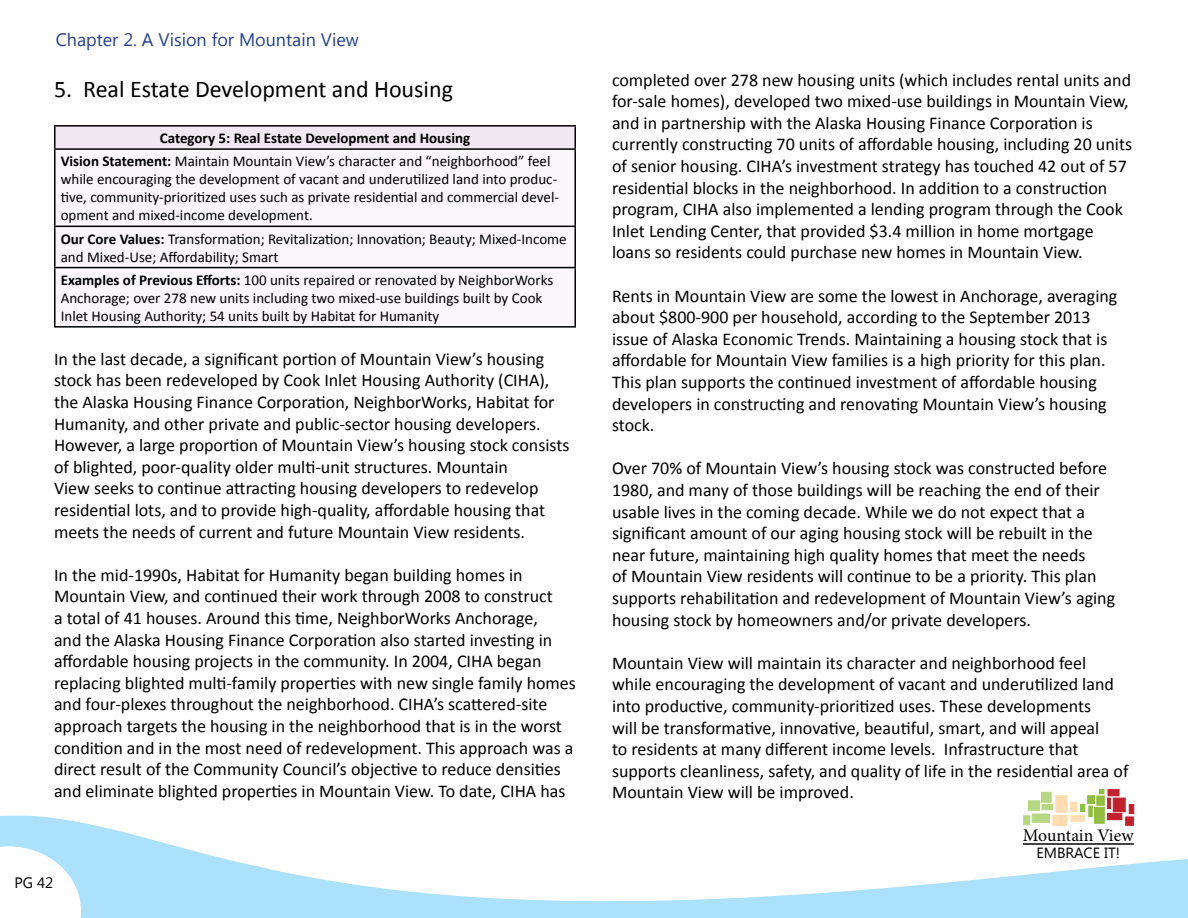
<style>
.page{position:relative;width:1188px;height:918px;background:#fff}
.page>*{position:absolute;margin:0;border:0;box-sizing:border-box;transform-origin:0 0}
.t1{font:24px "Calibri";color:#000}
.t2{font:18px/21.6px "Calibri";color:#000}
.t3{font:18px "Segoe UI";color:#25408f}
.t4{font:17.7px "Minion Pro";letter-spacing:-.005em;color:#000}
.t5{font:15px/18px "Calibri";color:#000}
.t6{font:700 15px/23.2px "Calibri";color:#000}
.t7{font:15px "Segoe UI";color:#000}
.t8{font:14.7px "Segoe UI";color:#000}
.s1{font-weight:400}
.s2{font-weight:700}
</style>
<div class="page">
<svg style="left:0;top:816px;width:217px;height:41px;fill:#abe1fa"></svg>
<svg style="left:81px;top:857px;width:1107px;height:61px;fill:#abe1fa"></svg>
<svg style="left:0;top:846px;width:81px;height:72px"></svg>
<div style="left:1041px;top:792px;width:10px;height:11px;background:#b7d882;border:1px solid #b7d882"></div>
<div style="left:1028px;top:801px;width:12px;height:9px;background:#b7d882"></div>
<div style="left:1042px;top:804px;width:11px;height:6px;background:#b7d882"></div>
<div style="left:1056px;top:795px;width:11px;height:18px;background:#ffddb1;border:1px solid #ffddb1"></div>
<div style="left:1053px;top:815px;width:14px;height:11px;background:#ffddb1"></div>
<div style="left:1032px;top:814px;width:18px;height:9px;background:#b7d882"></div>
<div style="left:1023px;top:816px;width:7px;height:9px;background:#b7d882;border:1px solid #b7d882"></div>
<div style="left:1070px;top:802px;width:7px;height:10px;background:#ffddb1"></div>
<div style="left:1071px;top:816px;width:14px;height:5px;background:#ffddb1"></div>
<div style="left:1080px;top:804px;width:5px;height:8px;background:#91be3e"></div>
<div style="left:1087px;top:795px;width:8px;height:9px;background:#91be3e;border:1px solid #91be3e"></div>
<svg style="left:1089px;top:806px;width:4px;height:11px"></svg>
<svg style="left:1099px;top:789px;width:5px;height:5px"></svg>
<div style="left:1097px;top:796px;width:8px;height:10px;background:#91be3e;border:1px solid #91be3e"></div>
<div style="left:1108px;top:789px;width:11px;height:7px;background:#c2202d;border:1px solid #c2202d"></div>
<svg style="left:1107px;top:798px;width:4px;height:11px"></svg>
<div style="left:1113px;top:798px;width:12px;height:14px;background:#c2202d;border:1px solid #c2202d"></div>
<svg style="left:1129px;top:804px;width:5px;height:10px"></svg>
<div style="left:1125px;top:817px;width:9px;height:9px;background:#c2202d;border:1px solid #c2202d"></div>
<div style="left:1107px;top:813px;width:15px;height:7px;background:#c2202d;border:1px solid #c2202d"></div>
<div style="left:1094px;top:807px;width:11px;height:16px;background:#91be3e;border:1px solid #91be3e"></div>
<hr style="left:1023px;top:843px;width:111px;height:2px;background:#000">
<div style="left:55px;top:126px;width:520px;height:23px;background:#f1e8f3"></div>
<svg style="left:56px;top:225px;width:518px;height:44px;fill:#faf6fa"></svg>
<hr style="left:54px;top:125px;width:522px;height:2px;background:#000">
<hr style="left:54px;top:127px;width:2px;height:21px;background:#000">
<hr style="left:574px;top:127px;width:2px;height:21px;background:#000">
<hr style="left:54px;top:148px;width:522px;height:2px;background:#000">
<hr style="left:54px;top:150px;width:2px;height:76px;background:#000">
<hr style="left:574px;top:150px;width:2px;height:76px;background:#000">
<hr style="left:54px;top:226px;width:522px;height:1px;background:#000">
<hr style="left:54px;top:227px;width:2px;height:40px;background:#000">
<hr style="left:574px;top:227px;width:2px;height:40px;background:#000">
<hr style="left:54px;top:267px;width:522px;height:1px;background:#000">
<hr style="left:54px;top:268px;width:2px;height:58px;background:#000">
<hr style="left:574px;top:268px;width:2px;height:58px;background:#000">
<hr style="left:54px;top:326px;width:522px;height:2px;background:#000">
<p class="t3" style="left:56px;top:28px;width:305px">Chapter 2. A Vision for Mountain View</p>
<h1 class="t1" style="left:54px;top:74px;width:401px">5. Real Estate Development and Housing</h1>
<p class="t6" style="left:61px;top:126px;width:491px;text-indent:99px">Category 5: Real Estate Development and Housing<br>Vision Statement: <span class="s1">Maintain Mountain View’s character and “neighborhood” feel</span></p>
<p class="t5" style="left:61px;top:170px;width:500px;text-align:justify">while encouraging the development of vacant and underutilized land into produc&shy;tive, community-prioritized uses such as private residential and commercial devel&shy;opment and mixed-income development.</p>
<p class="t5" style="left:61px;top:230px;width:508px"><span class="s2">Our Core Values:</span> Transformation; Revitalization; Innovation; Beauty; Mixed-Income and Mixed-Use; Affordability; Smart</p>
<p class="t5" style="left:61px;top:271px;width:494px"><span class="s2">Examples of Previous Efforts:</span> 100 units repaired or renovated by NeighborWorks<br>Anchorage; over 278 new units including two mixed-use buildings built by Cook<br>Inlet Housing Authority; 54 units built by Habitat for Humanity</p>
<p class="t2" style="left:54px;top:348px;width:517px">In the last decade, a significant portion of Mountain View’s housing stock has been redeveloped by Cook Inlet Housing Authority (CIHA), the Alaska Housing Finance Corporation, NeighborWorks, Habitat for Humanity, and other private and public-sector housing developers.<br>However, a large proportion of Mountain View’s housing stock consists of blighted, poor-quality older multi-unit structures. Mountain<br>View seeks to continue attracting housing developers to redevelop residential lots, and to provide high-quality, affordable housing that meets the needs of current and future Mountain View residents.</p>
<p class="t2" style="left:54px;top:564px;width:523px">In the mid-1990s, Habitat for Humanity began building homes in Mountain View, and continued their work through 2008 to construct<br>a total of 41 houses. Around this time, NeighborWorks Anchorage,<br>and the Alaska Housing Finance Corporation also started investing in affordable housing projects in the community. In 2004, CIHA began replacing blighted multi-family properties with new single family homes and four-plexes throughout the neighborhood. CIHA’s scattered-site approach targets the housing in the neighborhood that is in the worst condition and in the most need of redevelopment. This approach was a direct result of the Community Council’s objective to reduce densities and eliminate blighted properties in Mountain View. To date, CIHA has</p>
<p class="t7" style="left:14px;top:872px;width:40px">PG 42</p>
<p class="t2" style="left:612px;top:69px;width:522px">completed over 278 new housing units (which includes rental units and for-sale homes), developed two mixed-use buildings in Mountain View, and in partnership with the Alaska Housing Finance Corporation is currently constructing 70 units of affordable housing, including 20 units of senior housing. CIHA’s investment strategy has touched 42 out of 57 residential blocks in the neighborhood. In addition to a construction program, CIHA also implemented a lending program through the Cook Inlet Lending Center, that provided $3.4 million in home mortgage loans so residents could purchase new homes in Mountain View.</p>
<p class="t2" style="left:612px;top:285px;width:507px">Rents in Mountain View are some the lowest in Anchorage, averaging about $800-900 per household, according to the September 2013 issue of Alaska Economic Trends. Maintaining a housing stock that is affordable for Mountain View families is a high priority for this plan.<br>This plan supports the continued investment of affordable housing developers in constructing and renovating Mountain View’s housing stock.</p>
<p class="t2" style="left:612px;top:458px;width:505px">Over 70% of Mountain View’s housing stock was constructed before 1980, and many of those buildings will be reaching the end of their usable lives in the coming decade. While we do not expect that a significant amount of our aging housing stock will be rebuilt in the near future, maintaining high quality homes that meet the needs<br>of Mountain View residents will continue to be a priority. This plan supports rehabilitation and redevelopment of Mountain View’s aging housing stock by homeowners and/or private developers.</p>
<p class="t2" style="left:612px;top:652px;width:518px">Mountain View will maintain its character and neighborhood feel while encouraging the development of vacant and underutilized land into productive, community-prioritized uses. These developments<br>will be transformative, innovative, beautiful, smart, and will appeal<br>to residents at many different income levels. Infrastructure that supports cleanliness, safety, and quality of life in the residential area of Mountain View will be improved.</p>
<p class="t4" style="left:1023px;top:823px;width:112px">Mountain View</p>
<p class="t8" style="left:1036px;top:843px;width:85px">EMBRACE IT!</p>
</div>
